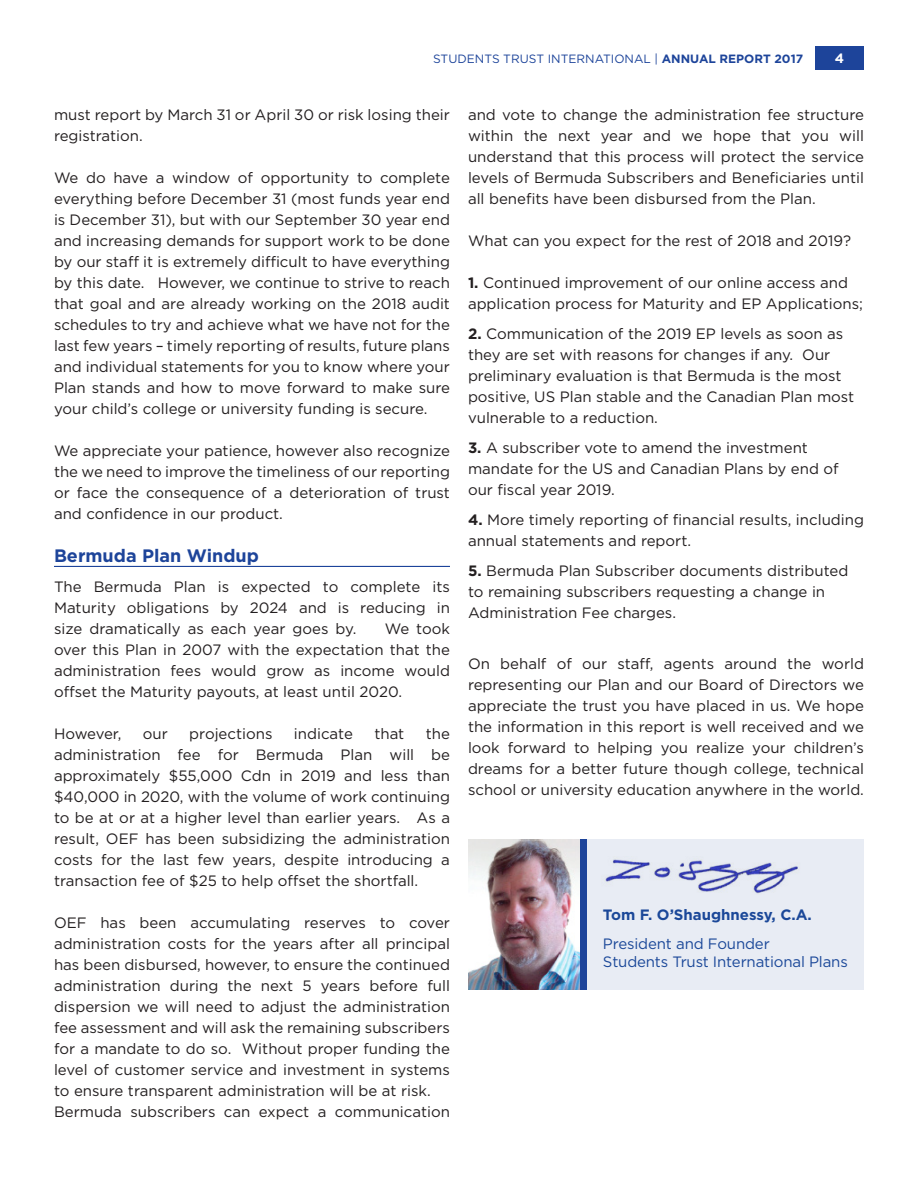
<style>
.page{position:relative;width:918px;height:1188px;background:#fff}
.page>*{position:absolute;margin:0;border:0;box-sizing:border-box;transform-origin:0 0}
.t1{font:700 18px "Gotham";color:#1d449a}
.t2{font:15px/21px "Gotham";color:#231f20;text-align:justify}
.t3{font:15px "Gotham";letter-spacing:-.01em;color:#1b4899}
.t4{font:700 15px "Gotham";color:#1b4899}
.t5{font:15px "Gotham";letter-spacing:-.025em;color:#231f20}
.t6{font:700 13.5px "Gotham";color:#fff}
.t7{font:12px "Gotham";color:#1d449a}
.s1{font-weight:700}
</style>
<div class="page">
<div style="left:815px;top:46px;width:49px;height:24px;background:#1d449a"></div>
<hr style="left:54px;top:566px;width:396px;height:1px;background:#1d449a">
<div style="left:581px;top:840px;width:283px;height:150px;background:#e8ecf4"></div>
<img style="left:468px;top:840px;width:113px;height:150px">
<div style="left:581px;top:840px;width:6px;height:150px;background:#1d449a"></div>
<img style="left:604px;top:859px;width:194px;height:35px">
<p class="t7" style="left:433px;top:51px;width:372px">STUDENTS TRUST INTERNATIONAL | <span class="s1">ANNUAL REPORT 2017</span></p>
<p class="t6" style="left:835px;top:49px;width:11px">4</p>
<p class="t2" style="left:54px;top:104px;width:397px">must report by March 31 or April 30 or risk losing their registration.</p>
<p class="t2" style="left:54px;top:167px;width:398px">We do have a window of opportunity to complete everything before December 31 (most funds year end is December 31), but with our September 30 year end and increasing demands for support work to be done by our staff it is extremely difficult to have everything by this date. However, we continue to strive to reach that goal and are already working on the 2018 audit schedules to try and achieve what we have not for the last few years – timely reporting of results, future plans and individual statements for you to know where your Plan stands and how to move forward to make sure your child’s college or university funding is secure.</p>
<p class="t2" style="left:54px;top:440px;width:398px">We appreciate your patience, however also recognize the we need to improve the timeliness of our reporting or face the consequence of a deterioration of trust and confidence in our product.</p>
<p class="t1" style="left:54px;top:543px;width:206px">Bermuda Plan Windup</p>
<p class="t2" style="left:54px;top:575px;width:398px">The Bermuda Plan is expected to complete its Maturity obligations by 2024 and is reducing in size dramatically as each year goes by.</p>
<p class="t2" style="left:54px;top:617px;width:398px;text-indent:331px">We took over this Plan in 2007 with the expectation that the administration fees would grow as income would offset the Maturity payouts, at least until 2020.</p>
<p class="t5" style="left:54px;top:724px;width:69px">However,</p>
<p class="t2" style="left:143px;top:722px;width:27px">our</p>
<p class="t2" style="left:189px;top:722px;width:85px">projections</p>
<p class="t2" style="left:294px;top:722px;width:60px">indicate</p>
<p class="t2" style="left:374px;top:722px;width:31px">that</p>
<p class="t2" style="left:54px;top:722px;width:398px;text-indent:372px">the administration fee for Bermuda Plan will be approximately $55,000 Cdn in 2019 and less than $40,000 in 2020, with the volume of work continuing to be at or at a higher level than earlier years. As a result, OEF has been subsidizing the administration costs for the last few years, despite introducing a transaction fee of $25 to help offset the shortfall.</p>
<p class="t2" style="left:54px;top:911px;width:398px">OEF has been accumulating reserves to cover administration costs for the years after all principal has been disbursed, however, to ensure the continued administration during the next 5 years before full dispersion we will need to adjust the administration fee assessment and will ask the remaining subscribers for a mandate to do so. Without proper funding the level of customer service and investment in systems to ensure transparent administration will be at risk.</p>
<p class="t2" style="left:54px;top:1100px;width:397px">Bermuda subscribers can expect a communication</p>
<p class="t2" style="left:468px;top:104px;width:397px">and vote to change the administration fee structure within the next year and we hope that you will understand that this process will protect the service levels of Bermuda Subscribers and Beneficiaries until all benefits have been disbursed from the Plan.</p>
<p class="t2" style="left:468px;top:230px;width:385px">What can you expect for the rest of 2018 and 2019?</p>
<p class="t2" style="left:468px;top:272px;width:397px"><span class="s1">1.</span> Continued improvement of our online access and application process for Maturity and EP Applications;</p>
<p class="t2" style="left:468px;top:323px;width:388px;text-align:left"><span class="s1">2.</span> Communication of the 2019 EP levels as soon as they are set with reasons for changes if any. Our preliminary evaluation is that Bermuda is the most positive, US Plan stable and the Canadian Plan most vulnerable to a reduction.</p>
<p class="t2" style="left:468px;top:437px;width:372px;text-align:left"><span class="s1">3.</span> A subscriber vote to amend the investment mandate for the US and Canadian Plans by end of our fiscal year 2019.</p>
<p class="t2" style="left:468px;top:509px;width:398px"><span class="s1">4.</span> More timely reporting of financial results, including annual statements and report.</p>
<p class="t2" style="left:468px;top:560px;width:382px;text-align:left"><span class="s1">5.</span> Bermuda Plan Subscriber documents distributed to remaining subscribers requesting a change in<br>Administration Fee charges.</p>
<p class="t2" style="left:468px;top:653px;width:398px">On behalf of our staff, agents around the world representing our Plan and our Board of Directors we appreciate the trust you have placed in us. We hope the information in this report is well received and we look forward to helping you realize your children’s dreams for a better future though college, technical school or university education anywhere in the world.</p>
<p class="t4" style="left:603px;top:905px;width:210px">Tom F. O’Shaughnessy, C.A.</p>
<p class="t3" style="left:603px;top:934px;width:168px">President and Founder</p>
<p class="t3" style="left:603px;top:952px;width:246px">Students Trust International Plans</p>
</div>
